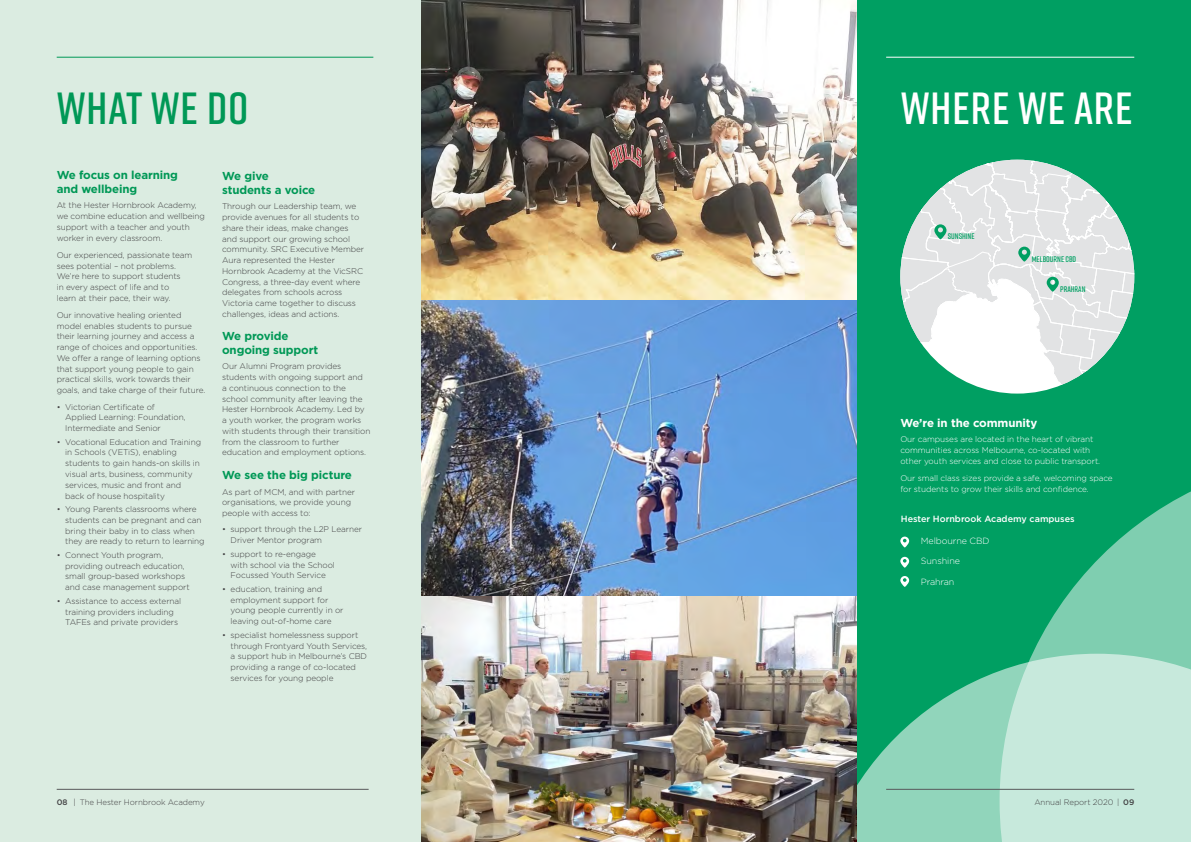
<style>
.page{position:relative;width:1191px;height:842px;background:#fff}
.page>*{position:absolute;margin:0;border:0;box-sizing:border-box;transform-origin:0 0}
.Main_Heading{font:600 45px "Rift";letter-spacing:.02em;color:#fff}
.Main_Heading-2{font:600 45px "Rift";letter-spacing:.02em;color:#009856}
.Body_Sub_Heading{font:700 11.5px/13.5px "Gotham";letter-spacing:-.01em;color:#009856}
.Body_Sub_Heading-2{font:700 11.5px "Gotham";letter-spacing:-.01em;color:#fff}
.Secondary_Body_Sub_H{font:500 9px "Gotham";color:#fff}
.Gotham_Body{font:300 9px "Gotham";letter-spacing:-.01em;color:#fff}
.Gotham_Body-2{font:300 8.2px/10.7px "Gotham";letter-spacing:-.01em;color:#414042}
.Gotham_Body-3{font:300 8.2px/10.7px "Gotham";letter-spacing:-.01em;color:#fff}
.t1{font:600 8.1px "Rift";color:#009f62}
.t2{font:300 8px "Gotham";letter-spacing:-.01em;color:#414042}
.s1{font-weight:500}
</style>
<div class="page">
<div style="left:856px;top:0;width:335px;height:842px;background:#009f62"></div>
<div style="left:0;top:0;width:595px;height:842px;background:#dbece1"></div>
<img style="left:422px;top:299px;width:434px;height:298px">
<svg style="left:900px;top:160px;width:234px;height:234px"></svg>
<svg style="left:1032px;top:491px;width:159px;height:163px;fill:#7fceb0"></svg>
<svg style="left:856px;top:654px;width:335px;height:188px;background:#98d6be"></svg>
<hr style="left:57px;top:57px;width:316px;height:1px;background:#009856">
<hr style="left:886px;top:57px;width:248px;height:1px;background:#fff">
<svg style="left:900px;top:537px;width:9px;height:10px"></svg>
<svg style="left:900px;top:557px;width:9px;height:11px"></svg>
<svg style="left:900px;top:576px;width:9px;height:11px"></svg>
<img style="left:422px;top:0;width:434px;height:299px">
<img style="left:422px;top:597px;width:434px;height:245px">
<hr style="left:886px;top:789px;width:248px;height:1px;background:#58595b">
<hr style="left:57px;top:789px;width:312px;height:1px;background:#58595b">
<p class="Main_Heading-2" style="left:57px;top:76px;width:193px">WHAT WE DO</p>
<p class="Main_Heading" style="left:900px;top:76px;width:233px">WHERE WE ARE</p>
<p class="Body_Sub_Heading" style="left:57px;top:168px;width:123px">We focus on learning and wellbeing</p>
<p class="Gotham_Body-2" style="left:57px;top:200px;width:150px">At the Hester Hornbrook Academy, we combine education and wellbeing support with a teacher and youth worker in every classroom.</p>
<p class="Gotham_Body-2" style="left:57px;top:249px;width:137px">Our experienced, passionate team sees potential – not problems.<br>We’re here to support students<br>in every aspect of life and to<br>learn at their pace, their way.</p>
<p class="Gotham_Body-2" style="left:57px;top:309px;width:150px">Our innovative healing oriented model enables students to pursue their learning journey and access a range of choices and opportunities.<br>We offer a range of learning options that support young people to gain practical skills, work towards their goals, and take charge of their future.</p>
<p class="Gotham_Body-2" style="left:65px;top:401px;width:122px;text-indent:-9px">• Victorian Certificate of<br>Applied Learning: Foundation,<br>Intermediate and Senior</p>
<p class="Gotham_Body-2" style="left:65px;top:436px;width:137px;text-indent:-9px">• Vocational Education and Training in Schools (VETiS), enabling students to gain hands-on skills in visual arts, business, community services, music and front and back of house hospitality</p>
<p class="Gotham_Body-2" style="left:65px;top:504px;width:141px;text-indent:-9px">• Young Parents classrooms where students can be pregnant and can bring their baby in to class when they are ready to return to learning</p>
<p class="Gotham_Body-2" style="left:65px;top:549px;width:126px;text-indent:-9px">• Connect Youth program, providing outreach education, small group-based workshops and case management support</p>
<p class="Gotham_Body-2" style="left:65px;top:595px;width:118px;text-indent:-9px">• Assistance to access external training providers including<br>TAFEs and private providers</p>
<p class="Body_Sub_Heading" style="left:222px;top:169px;width:95px">We give students a voice</p>
<p class="Gotham_Body-2" style="left:222px;top:201px;width:143px">Through our Leadership team, we provide avenues for all students to share their ideas, make changes and support our growing school community. SRC Executive Member<br>Aura represented the Hester<br>Hornbrook Academy at the VicSRC<br>Congress, a three-day event where delegates from schools across<br>Victoria came together to discuss challenges, ideas and actions.</p>
<p class="Body_Sub_Heading" style="left:222px;top:329px;width:98px">We provide ongoing support</p>
<p class="Gotham_Body-2" style="left:222px;top:361px;width:150px">Our Alumni Program provides students with ongoing support and<br>a continuous connection to the school community after leaving the Hester Hornbrook Academy. Led by a youth worker, the program works with students through their transition from the classroom to further education and employment options.</p>
<p class="Body_Sub_Heading" style="left:222px;top:468px;width:131px">We see the big picture</p>
<p class="Gotham_Body-2" style="left:222px;top:486px;width:134px">As part of MCM, and with partner organisations, we provide young people with access to:</p>
<p class="Gotham_Body-2" style="left:231px;top:524px;width:133px;text-indent:-9px">• support through the L2P Learner<br>Driver Mentor program</p>
<p class="Gotham_Body-2" style="left:231px;top:548px;width:106px;text-indent:-9px">• support to re-engage with school via the School<br>Focussed Youth Service</p>
<p class="Gotham_Body-2" style="left:231px;top:583px;width:114px;text-indent:-9px">• education, training and employment support for young people currently in or leaving out-of-home care</p>
<p class="Gotham_Body-2" style="left:231px;top:629px;width:138px;text-indent:-9px">• specialist homelessness support through Frontyard Youth Services, a support hub in Melbourne’s CBD providing a range of co-located services for young people</p>
<p class="t1" style="left:948px;top:231px;width:28px">SUNSHINE</p>
<p class="t1" style="left:1031px;top:253px;width:46px">MELBOURNE CBD</p>
<p class="t1" style="left:1060px;top:283px;width:27px">PRAHRAN</p>
<p class="Body_Sub_Heading-2" style="left:900px;top:415px;width:139px">We’re in the community</p>
<p class="Gotham_Body-3" style="left:900px;top:434px;width:201px">Our campuses are located in the heart of vibrant communities across Melbourne, co-located with other youth services and close to public transport.</p>
<p class="Gotham_Body-3" style="left:900px;top:472px;width:214px">Our small class sizes provide a safe, welcoming space for students to grow their skills and confidence.</p>
<p class="Secondary_Body_Sub_H" style="left:900px;top:513px;width:175px">Hester Hornbrook Academy campuses</p>
<p class="Gotham_Body" style="left:921px;top:535px;width:70px">Melbourne CBD</p>
<p class="Gotham_Body" style="left:921px;top:555px;width:41px">Sunshine</p>
<p class="Gotham_Body" style="left:921px;top:576px;width:35px">Prahran</p>
<p class="t2" style="left:57px;top:797px;width:150px"><span class="s1">08</span> | The Hester Hornbrook Academy</p>
<p class="t2" style="left:1034px;top:797px;width:101px">Annual Report 2020 | <span class="s1">09</span></p>
</div>
